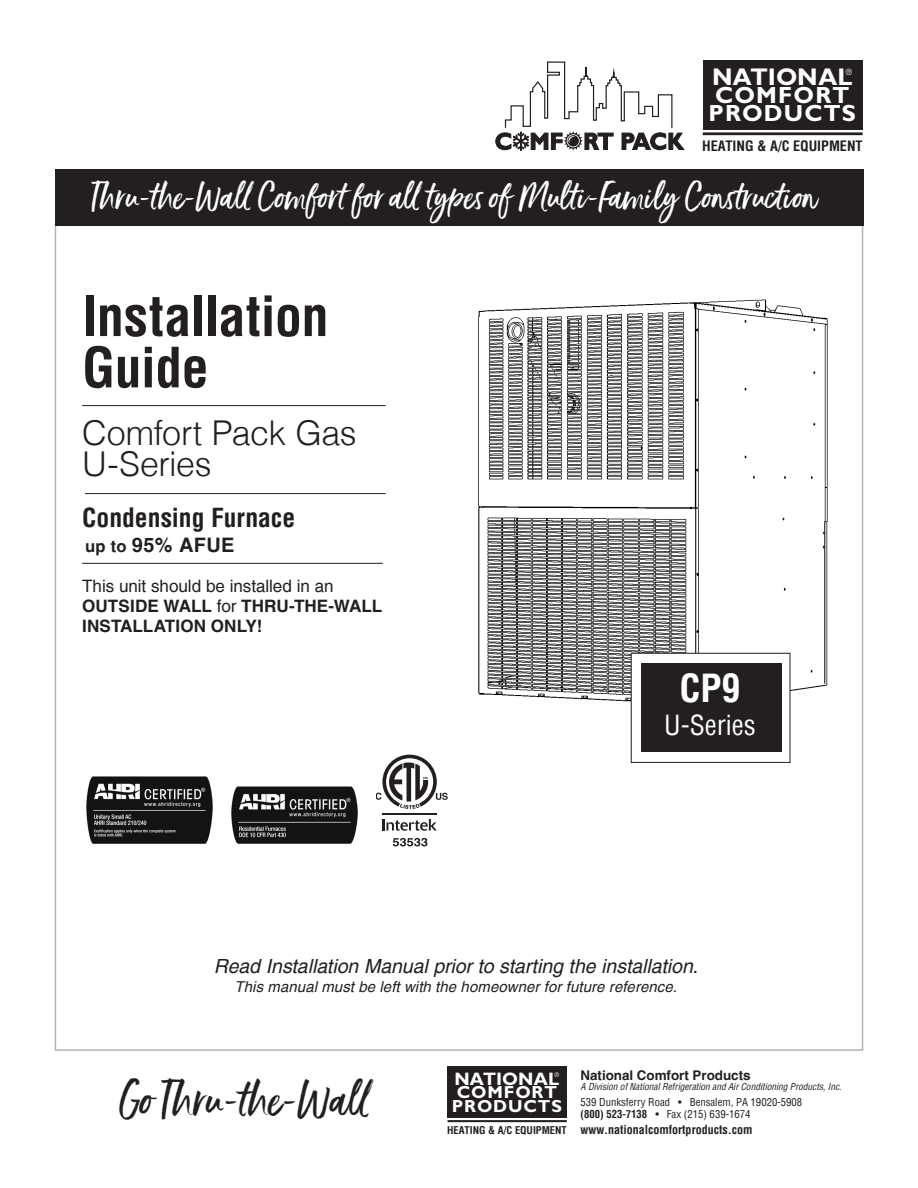
<style>
.page{position:relative;width:918px;height:1188px;background:#fff}
.page>*{position:absolute;margin:0;border:0;box-sizing:border-box;transform-origin:0 0}
.t1{font:700 condensed 54.15px/51.3px "Helvetica LT Pro";letter-spacing:-.01em;color:#231f20}
.t2{font:45px "Ernestand Emily Solid";color:#231f20}
.t3{font:700 condensed 37.8px "Helvetica LT Pro";color:#fff}
.t4{font:34.5px "Ernestand Emily Solid";color:#fff}
.t5{font:300 34.2px "Helvetica";letter-spacing:-.015em;color:#231f20}
.t6{font:condensed 27px "Helvetica";color:#fff}
.t7{font:700 condensed 25.65px "Helvetica LT Pro";color:#231f20}
.t8{font:700 24.3px "Gill Sans";color:#fff}
.t9{font:700 23.55px/18px "Gill Sans";letter-spacing:.05em;color:#fff}
.t10{font:700 19.95px "Helvetica";letter-spacing:.02em;color:#231f20}
.t11{font:italic 19.5px "Helvetica";letter-spacing:-.005em;color:#231f20}
.t12{font:700 18.15px "Gill Sans";color:#fff}
.t13{font:700 17.55px/13.5px "Gill Sans";letter-spacing:.05em;color:#fff}
.t14{font:700 17.1px "Helvetica";letter-spacing:.005em;color:#231f20}
.t15{font:17.1px "Helvetica";letter-spacing:-.005em;color:#231f20}
.t16{font:italic 15px "Helvetica";letter-spacing:.005em;color:#231f20}
.t17{font:700 condensed 14.1px "Helvetica";color:#231f20}
.t18{font:700 13.35px "Helvetica";color:#231f20}
.t19{font:700 condensed 12px "Helvetica LT Pro";color:#231f20}
.t20{font:condensed 10.65px "Helvetica";color:#231f20}
.t21{font:700 condensed 10.5px "Helvetica";color:#231f20}
.t22{font:italic condensed 9.3px "Helvetica";color:#231f20}
.t23{font:condensed 8.25px "Helvetica";color:#fff;scale:.94 1}
.t24{font:condensed 6.15px "Helvetica";color:#fff;scale:.94 1}
.s1{font-size:16.5px}
.s2{font-weight:400}
.s3{font-family:"Helvetica LT Pro";font-weight:700}
</style>
<div class="page">
<hr style="left:82px;top:405px;width:304px;height:1px;background:#231f20">
<hr style="left:85px;top:493px;width:301px;height:1px;background:#231f20">
<hr style="left:82px;top:563px;width:301px;height:1px;background:#231f20">
<hr style="left:448px;top:1120px;width:119px;height:2px;background:#231f20">
<div style="left:448px;top:1066px;width:119px;height:52px;background:#231f20"></div>
<hr style="left:703px;top:132px;width:160px;height:3px;background:#231f20">
<div style="left:703px;top:60px;width:160px;height:69px;background:#231f20"></div>
<svg style="left:495px;top:62px;width:189px;height:89px"></svg>
<div style="left:55px;top:170px;width:808px;height:56px;background:#231f20"></div>
<img style="left:86px;top:776px;width:127px;height:68px">
<img style="left:231px;top:786px;width:127px;height:58px">
<svg style="left:382px;top:819px;width:55px;height:12px"></svg>
<hr style="left:382px;top:813px;width:55px;height:1px;background:#231f20">
<svg style="left:377px;top:755px;width:71px;height:54px"></svg>
<svg style="left:393px;top:838px;width:34px;height:8px"></svg>
<img style="left:478px;top:299px;width:350px;height:443px">
<hr style="left:824px;top:521px;width:1px;height:163px;background:#000">
<div style="left:631px;top:653px;width:159px;height:109px;background:#fff"></div>
<div style="left:631px;top:653px;width:160px;height:110px;border:1px solid #231f20"></div>
<div style="left:642px;top:663px;width:140px;height:88px;background:#231f20"></div>
<p class="t8" style="left:712px;top:63px;width:142px">NATIONAL</p>
<p class="t9" style="left:709px;top:86px;width:149px">COMFORT<br>PRODUCTS</p>
<p class="t23" style="left:846px;top:66px;width:8px">®</p>
<p class="t17" style="left:702px;top:137px;width:162px">HEATING &amp; A/C EQUIPMENT</p>
<p class="t4" style="left:92px;top:175px;width:727px">Thru-the-Wall Comfort for all types of Multi-Family Construction</p>
<p class="t1" style="left:82px;top:289px;width:248px">Installation<br>Guide</p>
<p class="t5" style="left:82px;top:412px;width:276px">Comfort Pack Gas</p>
<p class="t5" style="left:82px;top:443px;width:131px">U-Series</p>
<p class="t7" style="left:82px;top:501px;width:215px">Condensing Furnace</p>
<p class="t10" style="left:85px;top:533px;width:151px"><span class="s1">up to</span> 95% AFUE</p>
<p class="t15" style="left:82px;top:576px;width:253px">This unit should be installed in an</p>
<p class="t14" style="left:82px;top:596px;width:302px">OUTSIDE WALL <span class="s2">for</span> THRU-THE-WALL</p>
<p class="t14" style="left:82px;top:616px;width:182px">INSTALLATION ONLY!</p>
<p class="t3" style="left:680px;top:663px;width:62px">CP9</p>
<p class="t6" style="left:664px;top:708px;width:93px">U-Series</p>
<p class="t11" style="left:214px;top:954px;width:486px">Read Installation Manual prior to starting the installation.</p>
<p class="t16" style="left:235px;top:978px;width:444px">This manual must be left with the homeowner for future reference.</p>
<p class="t2" style="left:118px;top:1071px;width:257px">Go Thru-the-Wall</p>
<p class="t12" style="left:455px;top:1068px;width:106px">NATIONAL</p>
<p class="t13" style="left:452px;top:1086px;width:112px">COMFORT<br>PRODUCTS</p>
<p class="t24" style="left:554px;top:1071px;width:6px">®</p>
<p class="t18" style="left:581px;top:1067px;width:172px">National Comfort Products</p>
<p class="t22" style="left:581px;top:1081px;width:263px">A Division of National Refrigeration and Air Conditioning Products, Inc.</p>
<p class="t20" style="left:581px;top:1096px;width:223px">539 Dunksferry Road • Bensalem, PA 19020-5908</p>
<p class="t20" style="left:581px;top:1108px;width:172px"><span class="s3">(800) 523-7138</span> • Fax (215) 639-1674</p>
<p class="t21" style="left:447px;top:1123px;width:121px">HEATING &amp; A/C EQUIPMENT</p>
<p class="t19" style="left:581px;top:1122px;width:173px">www.nationalcomfortproducts.com</p>
</div>
